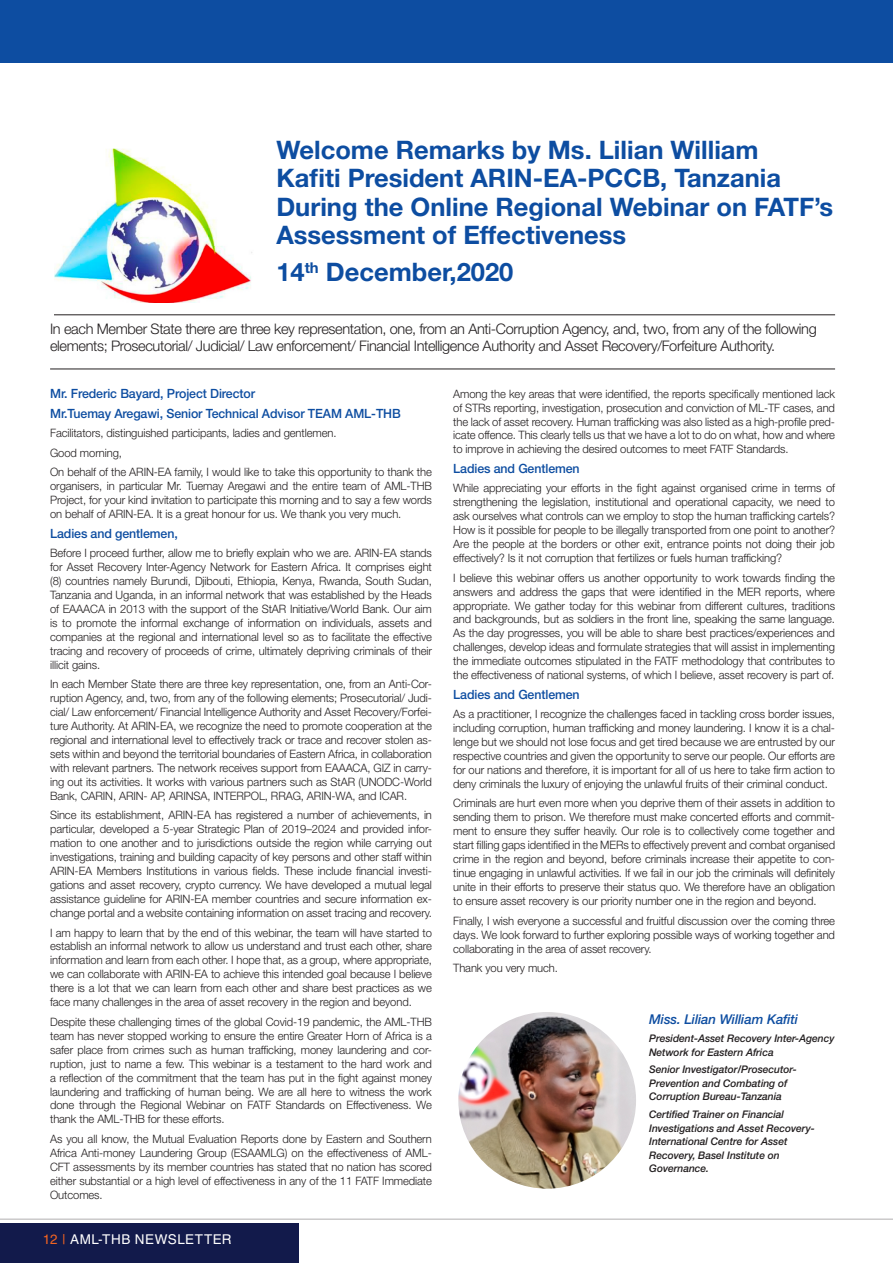
<style>
.page{position:relative;width:893px;height:1263px;background:#fff}
.page>*{position:absolute;margin:0;border:0;box-sizing:border-box;transform-origin:0 0}
.t1{font:700 25.5px/28.5px "Helvetica Neue LT Std";color:#0d4da1}
.t2{font:300 14.55px/17.2px "Helvetica Neue LT Std";letter-spacing:-.025em;color:#231f20}
.AML_Paragrah{font:italic 500 13.5px "Helvetica Neue LT Std";letter-spacing:-.005em;color:#0d4da1}
.t3{font:13.5px "Helvetica LT Std";letter-spacing:.035em;color:#fff}
.AML_Heading2{font:500 12.75px "Helvetica Neue LT Std";letter-spacing:-.01em;color:#0d4da1}
.AML_Paragrah-2{font:300 11.55px/14px "Helvetica Neue LT Std";letter-spacing:-.01em;color:#231f20;text-align:justify}
.AML_Paragrah-3{font:italic 500 10.5px/13.5px "Helvetica Neue LT Std";letter-spacing:-.005em;color:#231f20}
.s1{color:#f36421}
</style>
<div class="page">
<div style="left:0;top:1223px;width:298px;height:40px;background:#121a4b"></div>
<hr style="left:0;top:1219px;width:893px;height:1px;background:#231f20">
<div style="left:0;top:0;width:893px;height:62px;background:#0d4da1"></div>
<img style="left:54px;top:148px;width:198px;height:155px">
<img style="left:458px;top:1012px;width:178px;height:177px">
<hr style="left:50px;top:369px;width:785px;height:1px;background:#231f20">
<hr style="left:54px;top:315px;width:781px;height:1px;background:#231f20">
<p class="t1" style="left:276px;top:135px;width:558px">Welcome Remarks by Ms. Lilian William<br>Kafiti President ARIN-EA-PCCB, Tanzania During the Online Regional Webinar on FATF’s Assessment of Effectiveness</p>
<p class="t1" style="left:276px;top:257px;width:238px">14<sup>th</sup> December,2020</p>
<p class="t2" style="left:50px;top:320px;width:768px">In each Member State there are three key representation, one, from an Anti-Corruption Agency, and, two, from any of the following elements; Prosecutorial/ Judicial/ Law enforcement/ Financial Intelligence Authority and Asset Recovery/Forfeiture Authority.</p>
<p class="AML_Heading2" style="left:50px;top:386px;width:206px">Mr. Frederic Bayard, Project Director</p>
<p class="AML_Heading2" style="left:50px;top:406px;width:352px">Mr.Tuemay Aregawi, Senior Technical Advisor TEAM AML-THB</p>
<p class="AML_Paragrah-2" style="left:50px;top:426px;width:288px">Facilitators, distinguished participants, ladies and gentlemen.</p>
<p class="AML_Paragrah-2" style="left:50px;top:446px;width:73px">Good morning,</p>
<p class="AML_Paragrah-2" style="left:50px;top:465px;width:383px">On behalf of the ARIN-EA family, I would like to take this opportunity to thank the organisers, in particular Mr. Tuemay Aregawi and the entire team of AML-THB Project, for your kind invitation to participate this morning and to say a few words on behalf of ARIN-EA. It is a great honour for us. We thank you very much.</p>
<p class="AML_Heading2" style="left:50px;top:526px;width:129px">Ladies and gentlemen,</p>
<p class="AML_Paragrah-2" style="left:50px;top:546px;width:383px">Before I proceed further, allow me to briefly explain who we are. ARIN-EA stands for Asset Recovery Inter-Agency Network for Eastern Africa. It comprises eight (8) countries namely Burundi, Djibouti, Ethiopia, Kenya, Rwanda, South Sudan, Tanzania and Uganda, in an informal network that was established by the Heads of EAAACA in 2013 with the support of the StAR Initiative/World Bank. Our aim is to promote the informal exchange of information on individuals, assets and companies at the regional and international level so as to facilitate the effective tracing and recovery of proceeds of crime, ultimately depriving criminals of their illicit gains.</p>
<p class="AML_Paragrah-2" style="left:50px;top:677px;width:383px">In each Member State there are three key representation, one, from an Anti-Cor&shy;ruption Agency, and, two, from any of the following elements; Prosecutorial/ Judi&shy;cial/ Law enforcement/ Financial Intelligence Authority and Asset Recovery/Forfei&shy;ture Authority. At ARIN-EA, we recognize the need to promote cooperation at the regional and international level to effectively track or trace and recover stolen as&shy;sets within and beyond the territorial boundaries of Eastern Africa, in collaboration with relevant partners. The network receives support from EAAACA, GIZ in carry&shy;ing out its activities. It works with various partners such as StAR (UNODC-World Bank, CARIN, ARIN- AP, ARINSA, INTERPOL, RRAG, ARIN-WA, and ICAR.</p>
<p class="AML_Paragrah-2" style="left:50px;top:808px;width:383px">Since its establishment, ARIN-EA has registered a number of achievements, in particular, developed a 5-year Strategic Plan of 2019–2024 and provided infor&shy;mation to one another and to jurisdictions outside the region while carrying out investigations, training and building capacity of key persons and other staff within ARIN-EA Members Institutions in various fields. These include financial investi&shy;gations and asset recovery, crypto currency. We have developed a mutual legal assistance guideline for ARIN-EA member countries and secure information ex&shy;change portal and a website containing information on asset tracing and recovery.</p>
<p class="AML_Paragrah-2" style="left:50px;top:925px;width:383px">I am happy to learn that by the end of this webinar, the team will have started to establish an informal network to allow us understand and trust each other, share information and learn from each other. I hope that, as a group, where appropriate, we can collaborate with ARIN-EA to achieve this intended goal because I believe there is a lot that we can learn from each other and share best practices as we face many challenges in the area of asset recovery in the region and beyond.</p>
<p class="AML_Paragrah-2" style="left:50px;top:1014px;width:383px">Despite these challenging times of the global Covid-19 pandemic, the AML-THB team has never stopped working to ensure the entire Greater Horn of Africa is a safer place from crimes such as human trafficking, money laundering and cor&shy;ruption, just to name a few. This webinar is a testament to the hard work and a reflection of the commitment that the team has put in the fight against money laundering and trafficking of human being. We are all here to witness the work done through the Regional Webinar on FATF Standards on Effectiveness. We thank the AML-THB for these efforts.</p>
<p class="AML_Paragrah-2" style="left:50px;top:1131px;width:383px">As you all know, the Mutual Evaluation Reports done by Eastern and Southern Africa Anti-money Laundering Group (ESAAMLG) on the effectiveness of AML-CFT assessments by its member countries has stated that no nation has scored either substantial or a high level of effectiveness in any of the 11 FATF Immediate Outcomes.</p>
<p class="t3" style="left:43px;top:1231px;width:190px"><span class="s1">12 |</span> AML-THB NEWSLETTER</p>
<p class="AML_Paragrah-2" style="left:453px;top:386px;width:383px">Among the key areas that were identified, the reports specifically mentioned lack of STRs reporting, investigation, prosecution and conviction of ML-TF cases, and the lack of asset recovery. Human trafficking was also listed as a high-profile pred&shy;icate offence. This clearly tells us that we have a lot to do on what, how and where to improve in achieving the desired outcomes to meet FATF Standards.</p>
<p class="AML_Heading2" style="left:453px;top:461px;width:128px">Ladies and Gentlemen</p>
<p class="AML_Paragrah-2" style="left:453px;top:481px;width:383px">While appreciating your efforts in the fight against organised crime in terms of strengthening the legislation, institutional and operational capacity, we need to ask ourselves what controls can we employ to stop the human trafficking cartels?<br>How is it possible for people to be illegally transported from one point to another?<br>Are the people at the borders or other exit, entrance points not doing their job effectively? Is it not corruption that fertilizes or fuels human trafficking?</p>
<p class="AML_Paragrah-2" style="left:453px;top:570px;width:383px">I believe this webinar offers us another opportunity to work towards finding the answers and address the gaps that were identified in the MER reports, where appropriate. We gather today for this webinar from different cultures, traditions and backgrounds, but as soldiers in the front line, speaking the same language.<br>As the day progresses, you will be able to share best practices/experiences and challenges, develop ideas and formulate strategies that will assist in implementing the immediate outcomes stipulated in the FATF methodology that contributes to the effectiveness of national systems, of which I believe, asset recovery is part of.</p>
<p class="AML_Heading2" style="left:453px;top:687px;width:128px">Ladies and Gentlemen</p>
<p class="AML_Paragrah-2" style="left:453px;top:707px;width:383px">As a practitioner, I recognize the challenges faced in tackling cross border issues, including corruption, human trafficking and money laundering. I know it is a chal&shy;lenge but we should not lose focus and get tired because we are entrusted by our respective countries and given the opportunity to serve our people. Our efforts are for our nations and therefore, it is important for all of us here to take firm action to deny criminals the luxury of enjoying the unlawful fruits of their criminal conduct.</p>
<p class="AML_Paragrah-2" style="left:453px;top:796px;width:383px">Criminals are hurt even more when you deprive them of their assets in addition to sending them to prison. We therefore must make concerted efforts and commit&shy;ment to ensure they suffer heavily. Our role is to collectively come together and start filling gaps identified in the MERs to effectively prevent and combat organised crime in the region and beyond, before criminals increase their appetite to con&shy;tinue engaging in unlawful activities. If we fail in our job the criminals will definitely unite in their efforts to preserve their status quo. We therefore have an obligation to ensure asset recovery is our priority number one in the region and beyond.</p>
<p class="AML_Paragrah-2" style="left:453px;top:913px;width:383px">Finally, I wish everyone a successful and fruitful discussion over the coming three days. We look forward to further exploring possible ways of working together and collaborating in the area of asset recovery.</p>
<p class="AML_Paragrah-2" style="left:453px;top:961px;width:106px">Thank you very much.</p>
<p class="AML_Paragrah" style="left:649px;top:1011px;width:150px">Miss. Lilian William Kafiti</p>
<p class="AML_Paragrah-3" style="left:649px;top:1031px;width:187px">President-Asset Recovery Inter-Agency<br>Network for Eastern Africa</p>
<p class="AML_Paragrah-3" style="left:649px;top:1063px;width:149px">Senior Investigator/Prosecutor-<br>Prevention and Combating of<br>Corruption Bureau-Tanzania</p>
<p class="AML_Paragrah-3" style="left:649px;top:1107px;width:167px">Certified Trainer on Financial<br>Investigations and Asset Recovery-<br>International Centre for Asset<br>Recovery, Basel Institute on<br>Governance.</p>
</div>
